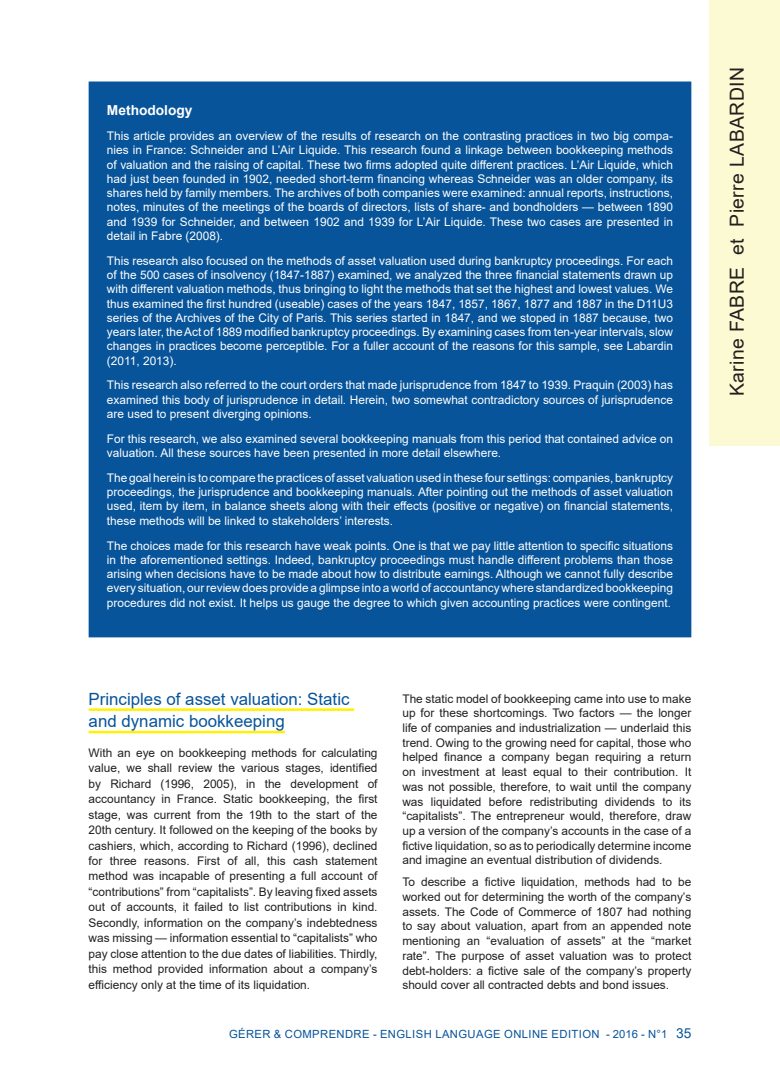
<style>
.page{position:relative;width:780px;height:1088px;background:#fff}
.page>*{position:absolute;margin:0;border:0;box-sizing:border-box;transform-origin:0 0}
.t1{font:19.38px "Arial";letter-spacing:.02em;color:#231f20}
.t2{font:16.88px/22.5px "Arial";color:#07549a}
.t3{font:700 13.75px "Arial";color:#fff}
.t4{font:11.88px/14.2px "Arial";color:#fff;text-align:justify}
.t5{font:11.88px/14.8px "Arial";color:#231f20;text-align:justify}
.t6{font:11.25px "Arial";letter-spacing:.035em;color:#07549a}
.s1{font-size:13.75px}
</style>
<div class="page">
<div style="left:709px;top:0;width:71px;height:446px;background:#fcfad2"></div>
<div style="left:89px;top:82px;width:601px;height:555px;background:#07549a"></div>
<hr style="left:89px;top:81px;width:602px;height:2px;background:#07549a">
<hr style="left:690px;top:83px;width:1px;height:553px;background:#07549a">
<hr style="left:89px;top:636px;width:602px;height:1px;background:#07549a">
<hr style="left:89px;top:708px;width:265px;height:3px;background:#fff101">
<hr style="left:89px;top:731px;width:196px;height:2px;background:#fff101">
<p class="t3" style="left:107px;top:101px;width:87px">Methodology</p>
<p class="t4" style="left:107px;top:129px;width:567px">This article provides an overview of the results of research on the contrasting practices in two big compa&shy;nies in France: Schneider and L’Air Liquide. This research found a linkage between bookkeeping methods of valuation and the raising of capital. These two firms adopted quite different practices. L’Air Liquide, which had just been founded in 1902, needed short-term financing whereas Schneider was an older company, its shares held by family members. The archives of both companies were examined: annual reports, instructions, notes, minutes of the meetings of the boards of directors, lists of share- and bondholders — between 1890 and 1939 for Schneider, and between 1902 and 1939 for L’Air Liquide. These two cases are presented in detail in Fabre (2008).</p>
<p class="t4" style="left:107px;top:253px;width:567px">This research also focused on the methods of asset valuation used during bankruptcy proceedings. For each of the 500 cases of insolvency (1847-1887) examined, we analyzed the three financial statements drawn up with different valuation methods, thus bringing to light the methods that set the highest and lowest values. We thus examined the first hundred (useable) cases of the years 1847, 1857, 1867, 1877 and 1887 in the D11U3 series of the Archives of the City of Paris. This series started in 1847, and we stoped in 1887 because, two years later, the Act of 1889 modified bankruptcy proceedings. By examining cases from ten-year intervals, slow changes in practices become perceptible. For a fuller account of the reasons for this sample, see Labardin (2011, 2013).</p>
<p class="t4" style="left:107px;top:378px;width:567px">This research also referred to the court orders that made jurisprudence from 1847 to 1939. Praquin (2003) has examined this body of jurisprudence in detail. Herein, two somewhat contradictory sources of jurisprudence are used to present diverging opinions.</p>
<p class="t4" style="left:107px;top:431px;width:567px">For this research, we also examined several bookkeeping manuals from this period that contained advice on valuation. All these sources have been presented in more detail elsewhere.</p>
<p class="t4" style="left:107px;top:470px;width:567px">The goal herein is to compare the practices of asset valuation used in these four settings: companies, bankruptcy proceedings, the jurisprudence and bookkeeping manuals. After pointing out the methods of asset valuation used, item by item, in balance sheets along with their effects (positive or negative) on financial statements, these methods will be linked to stakeholders’ interests.</p>
<p class="t4" style="left:107px;top:538px;width:567px">The choices made for this research have weak points. One is that we pay little attention to specific situations in the aforementioned settings. Indeed, bankruptcy proceedings must handle different problems than those arising when decisions have to be made about how to distribute earnings. Although we cannot fully describe every situation, our review does provide a glimpse into a world of accountancy where standardized bookkeeping procedures did not exist. It helps us gauge the degree to which given accounting practices were contingent.</p>
<h2 class="t2" style="left:89px;top:687px;width:262px">Principles of asset valuation: Static and dynamic bookkeeping</h2>
<p class="t5" style="left:89px;top:745px;width:290px;line-height:15.5px">With an eye on bookkeeping methods for calculating value, we shall review the various stages, identified by Richard (1996, 2005), in the development of accountancy in France. Static bookkeeping, the first stage, was current from the 19th to the start of the 20th century. It followed on the keeping of the books by cashiers, which, according to Richard (1996), declined for three reasons. First of all, this cash statement method was incapable of presenting a full account of “contributions” from “capitalists”. By leaving fixed assets out of accounts, it failed to list contributions in kind.<br>Secondly, information on the company’s indebtedness was missing — information essential to “capitalists” who pay close attention to the due dates of liabilities. Thirdly, this method provided information about a company’s efficiency only at the time of its liquidation.</p>
<p class="t5" style="left:402px;top:691px;width:290px">The static model of bookkeeping came into use to make up for these shortcomings. Two factors — the longer life of companies and industrialization — underlaid this trend. Owing to the growing need for capital, those who helped finance a company began requiring a return on investment at least equal to their contribution. It was not possible, therefore, to wait until the company was liquidated before redistributing dividends to its “capitalists”. The entrepreneur would, therefore, draw up a version of the company’s accounts in the case of a fictive liquidation, so as to periodically determine income and imagine an eventual distribution of dividends.</p>
<p class="t5" style="left:402px;top:874px;width:290px">To describe a fictive liquidation, methods had to be worked out for determining the worth of the company’s assets. The Code of Commerce of 1807 had nothing to say about valuation, apart from an appended note mentioning an “evaluation of assets” at the “market rate”. The purpose of asset valuation was to protect debt-holders: a fictive sale of the company’s property should cover all contracted debts and bond issues.</p>
<p class="t6" style="left:229px;top:1026px;width:464px">GÉRER &amp; COMPRENDRE - ENGLISH LANGUAGE ONLINE EDITION - 2016 - N°1 <span class="s1">35</span></p>
<h1 class="t1" style="left:723px;top:396px;width:330px;rotate:-90deg">Karine FABRE et Pierre LABARDIN</h1>
</div>
